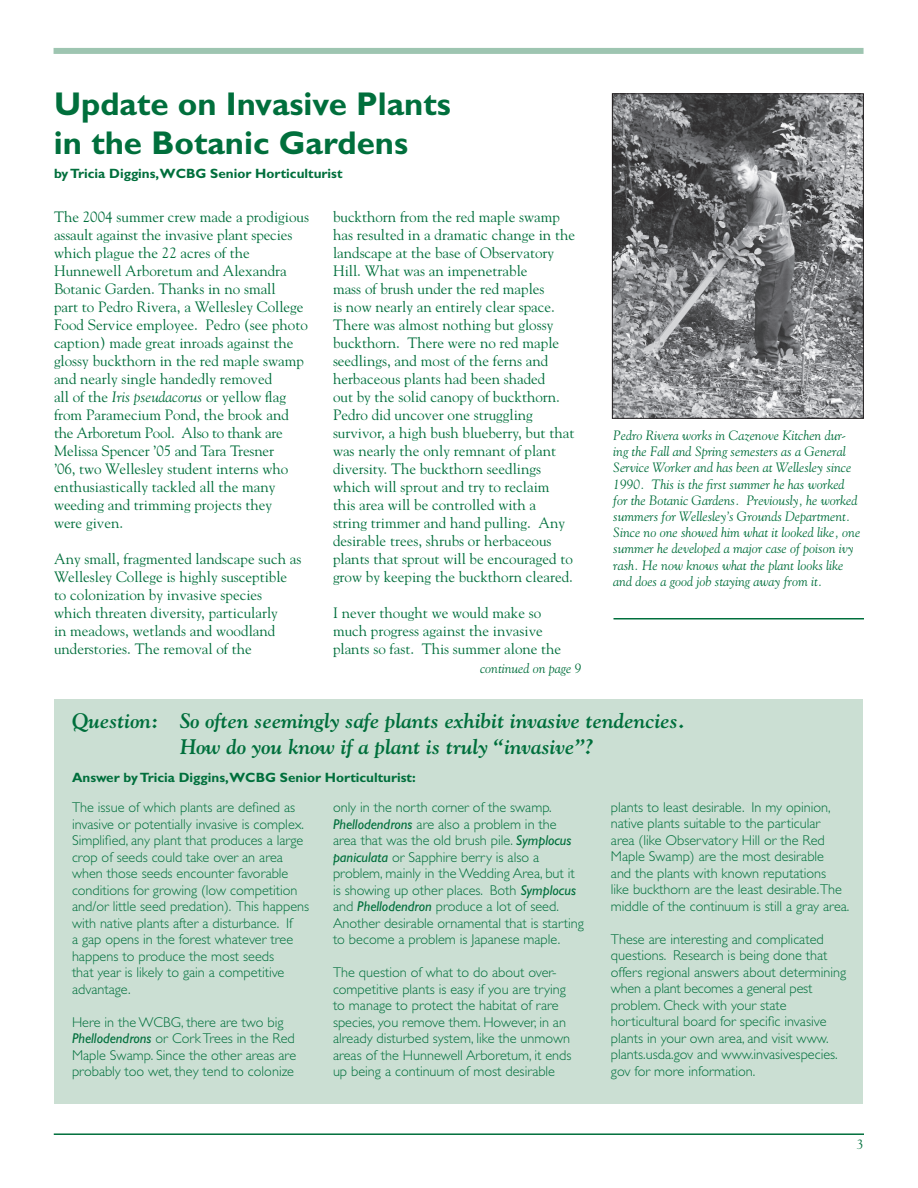
<style>
.page{position:relative;width:918px;height:1188px;background:#fff}
.page>*{position:absolute;margin:0;border:0;box-sizing:border-box;transform-origin:0 0}
.t1{font:700 33px/39.6px "Gill Sans";color:#006f3c}
.t2{font:italic 700 21px/25.5px "Goudy";color:#006f3c}
.t3{font:15px/18px "Goudy";color:#006f3c}
.t4{font:300 14.25px/16.5px "Gill Sans";color:#006f3c}
.t5{font:italic 13.5px/16.2px "Goudy";color:#006f3c}
.t6{font:700 13.5px "Gill Sans";color:#006f3c}
.t7{font:13.5px "Goudy";color:#006f3c}
.s1{font-style:italic}
.s2{font-weight:400;font-style:italic}
</style>
<div class="page">
<hr style="left:54px;top:1133px;width:810px;height:2px;background:#006f3c">
<div style="left:54px;top:48px;width:810px;height:6px;background:#9ec5b1"></div>
<div style="left:55px;top:699px;width:808px;height:405px;background:#cbdfd3"></div>
<img style="left:614px;top:95px;width:248px;height:322px">
<div style="left:612px;top:93px;width:252px;height:326px;border:1px solid #231f20"></div>
<hr style="left:614px;top:618px;width:250px;height:2px;background:#006f3c">
<h1 class="t1" style="left:54px;top:84px;width:398px">Update on Invasive Plants in the Botanic Gardens</h1>
<p class="t6" style="left:54px;top:166px;width:290px">by Tricia Diggins,WCBG Senior Horticulturist</p>
<p class="t3" style="left:54px;top:208px;width:257px">The 2004 summer crew made a prodigious assault against the invasive plant species which plague the 22 acres of the Hunnewell Arboretum and Alexandra Botanic Garden. Thanks in no small<br>part to Pedro Rivera, a Wellesley College Food Service employee. Pedro (see photo caption) made great inroads against the glossy buckthorn in the red maple swamp and nearly single handedly removed<br>all of the <span class="s1">Iris pseudacorus</span> or yellow flag from Paramecium Pond, the brook and the Arboretum Pool. Also to thank are Melissa Spencer ’05 and Tara Tresner<br>’06, two Wellesley student interns who enthusiastically tackled all the many weeding and trimming projects they<br>were given.</p>
<p class="t3" style="left:54px;top:550px;width:249px">Any small, fragmented landscape such as Wellesley College is highly susceptible to colonization by invasive species which threaten diversity, particularly<br>in meadows, wetlands and woodland understories. The removal of the</p>
<p class="t3" style="left:333px;top:208px;width:244px">buckthorn from the red maple swamp has resulted in a dramatic change in the landscape at the base of Observatory Hill. What was an impenetrable<br>mass of brush under the red maples<br>is now nearly an entirely clear space.<br>There was almost nothing but glossy buckthorn. There were no red maple seedlings, and most of the ferns and herbaceous plants had been shaded<br>out by the solid canopy of buckthorn.<br>Pedro did uncover one struggling survivor, a high bush blueberry, but that was nearly the only remnant of plant diversity. The buckthorn seedlings which will sprout and try to reclaim this area will be controlled with a<br>string trimmer and hand pulling. Any desirable trees, shrubs or herbaceous plants that sprout will be encouraged to grow by keeping the buckthorn cleared.</p>
<p class="t3" style="left:333px;top:604px;width:230px">I never thought we would make so much progress against the invasive plants so fast. This summer alone the</p>
<p class="t5" style="left:480px;top:660px;width:103px">continued on page 9</p>
<h2 class="t2" style="left:180px;top:708px;width:507px;text-indent:-108px">Question: So often seemingly safe plants exhibit invasive tendencies.<br>How do you know if a plant is truly “invasive”?</h2>
<p class="t6" style="left:72px;top:770px;width:345px">Answer by Tricia Diggins,WCBG Senior Horticulturist:</p>
<p class="t4" style="left:72px;top:799px;width:239px">The issue of which plants are defined as invasive or potentially invasive is complex.<br>Simplified, any plant that produces a large crop of seeds could take over an area when those seeds encounter favorable conditions for growing (low competition and/or little seed predation). This happens with native plants after a disturbance. If<br>a gap opens in the forest whatever tree happens to produce the most seeds<br>that year is likely to gain a competitive advantage.</p>
<p class="t4" style="left:72px;top:1014px;width:226px">Here in the WCBG, there are two big <span class="s2">Phellodendrons</span> or Cork Trees in the Red Maple Swamp. Since the other areas are probably too wet, they tend to colonize</p>
<p class="t5" style="left:613px;top:427px;width:249px">Pedro Rivera works in Cazenove Kitchen dur&shy;ing the Fall and Spring semesters as a General Service Worker and has been at Wellesley since 1990. This is the first summer he has worked for the Botanic Gardens. Previously, he worked summers for Wellesley’s Grounds Department.<br>Since no one showed him what it looked like, one summer he developed a major case of poison ivy rash. He now knows what the plant looks like and does a good job staying away from it.</p>
<p class="t4" style="left:611px;top:799px;width:240px">plants to least desirable. In my opinion, native plants suitable to the particular<br>area (like Observatory Hill or the Red Maple Swamp) are the most desirable<br>and the plants with known reputations<br>like buckthorn are the least desirable.The middle of the continuum is still a gray area.</p>
<p class="t4" style="left:611px;top:931px;width:237px">These are interesting and complicated questions. Research is being done that offers regional answers about determining when a plant becomes a general pest problem. Check with your state horticultural board for specific invasive plants in your own area, and visit www. plants.usda.gov and www.invasivespecies. gov for more information.</p>
<p class="t4" style="left:333px;top:799px;width:252px">only in the north corner of the swamp.<br><span class="s2">Phellodendrons</span> are also a problem in the area that was the old brush pile. <span class="s2">Symplocus paniculata</span> or Sapphire berry is also a problem, mainly in the Wedding Area, but it is showing up other places. Both <span class="s2">Symplocus </span>and <span class="s2">Phellodendron</span> produce a lot of seed.<br>Another desirable ornamental that is starting to become a problem is Japanese maple.</p>
<p class="t4" style="left:333px;top:964px;width:240px">The question of what to do about over&shy;competitive plants is easy if you are trying to manage to protect the habitat of rare species, you remove them. However, in an already disturbed system, like the unmown areas of the Hunnewell Arboretum, it ends up being a continuum of most desirable</p>
<p class="t7" style="left:857px;top:1136px;width:8px">3</p>
</div>
